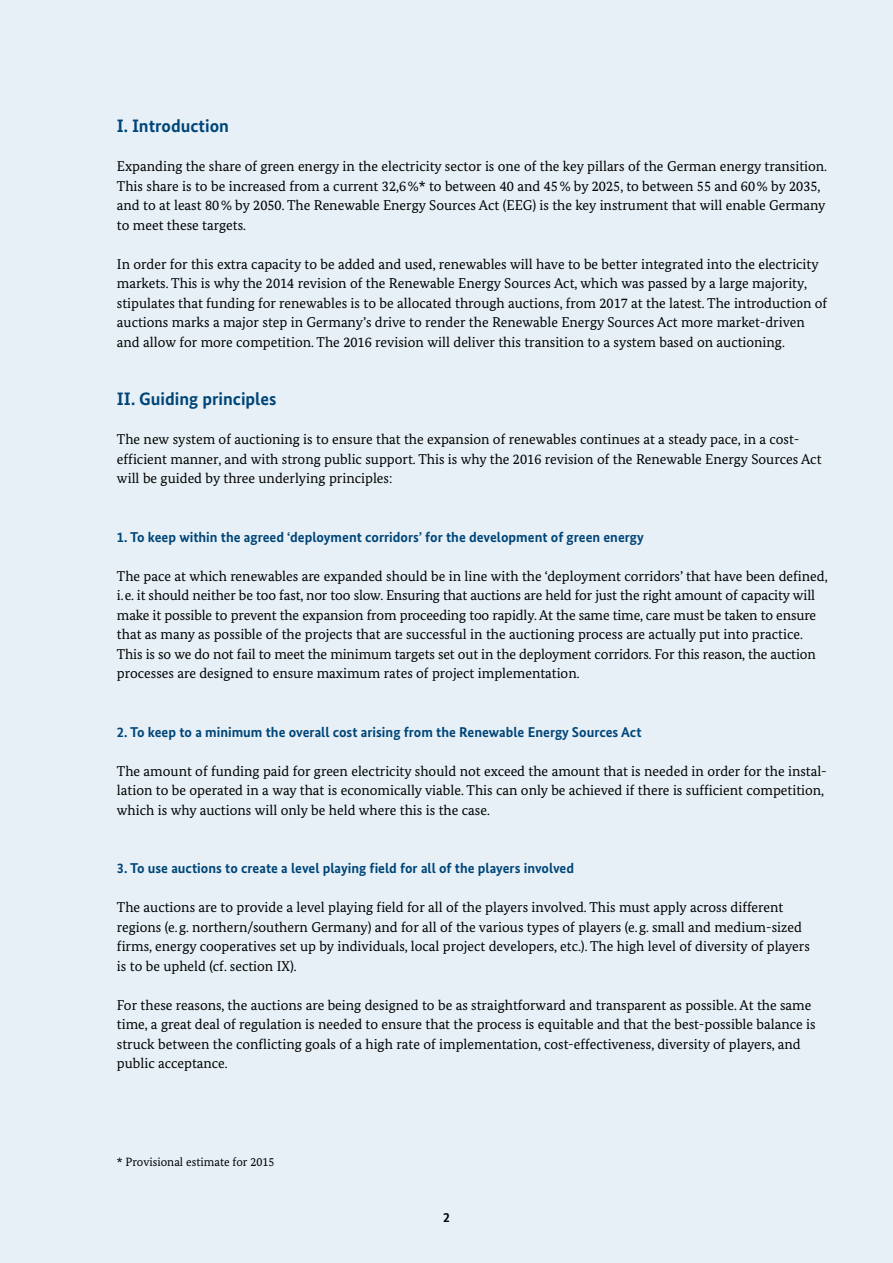
<style>
.page{position:relative;width:893px;height:1263px;background:#e6f0f6}
.page>*{position:absolute;margin:0;border:0;box-sizing:border-box;transform-origin:0 0}
.t1{font:700 18px "Bundes Sans";color:#004578}
.t2{font:14.25px/19.5px "Bundes Serif";color:#000}
.t3{font:700 14.25px "Bundes Sans";color:#004578}
.t4{font:700 13.5px "Bundes Sans";color:#000}
.t5{font:12px "Bundes Serif";color:#000}
</style>
<div class="page">
<h2 class="t1" style="left:117px;top:115px;width:114px">I. Introduction</h2>
<p class="t2" style="left:117px;top:156px;width:712px">Expanding the share of green energy in the electricity sector is one of the key pillars of the German energy transition.<br>This share is to be increased from a current 32,6%* to between 40 and 45% by 2025, to between 55 and 60% by 2035, and to at least 80% by 2050. The Renewable Energy Sources Act (EEG) is the key instrument that will enable Germany to meet these targets.</p>
<p class="t2" style="left:117px;top:254px;width:712px">In order for this extra capacity to be added and used, renewables will have to be better integrated into the electricity markets. This is why the 2014 revision of the Renewable Energy Sources Act, which was passed by a large majority, stipulates that funding for renewables is to be allocated through auctions, from 2017 at the latest. The introduction of auctions marks a major step in Germany’s drive to render the Renewable Energy Sources Act more market-driven and allow for more competition. The 2016 revision will deliver this transition to a system based on auctioning.</p>
<h2 class="t1" style="left:117px;top:388px;width:161px">II. Guiding principles</h2>
<p class="t2" style="left:117px;top:429px;width:706px">The new system of auctioning is to ensure that the expansion of renewables continues at a steady pace, in a cost&shy;efficient manner, and with strong public support. This is why the 2016 revision of the Renewable Energy Sources Act will be guided by three underlying principles:</p>
<h3 class="t3" style="left:117px;top:528px;width:528px">1. To keep within the agreed ‘deployment corridors’ for the development of green energy</h3>
<p class="t2" style="left:117px;top:566px;width:712px">The pace at which renewables are expanded should be in line with the ‘deployment corridors’ that have been defined, i.e. it should neither be too fast, nor too slow. Ensuring that auctions are held for just the right amount of capacity will make it possible to prevent the expansion from proceeding too rapidly. At the same time, care must be taken to ensure that as many as possible of the projects that are successful in the auctioning process are actually put into practice.<br>This is so we do not fail to meet the minimum targets set out in the deployment corridors. For this reason, the auction processes are designed to ensure maximum rates of project implementation.</p>
<h3 class="t3" style="left:117px;top:723px;width:526px">2. To keep to a minimum the overall cost arising from the Renewable Energy Sources Act</h3>
<p class="t2" style="left:117px;top:761px;width:711px">The amount of funding paid for green electricity should not exceed the amount that is needed in order for the instal&shy;lation to be operated in a way that is economically viable. This can only be achieved if there is sufficient competition, which is why auctions will only be held where this is the case.</p>
<h3 class="t3" style="left:117px;top:859px;width:459px">3. To use auctions to create a level playing field for all of the players involved</h3>
<p class="t2" style="left:117px;top:897px;width:694px">The auctions are to provide a level playing field for all of the players involved. This must apply across different regions (e.g. northern/southern Germany) and for all of the various types of players (e.g. small and medium-sized firms, energy cooperatives set up by individuals, local project developers, etc.). The high level of diversity of players is to be upheld (cf. section IX).</p>
<p class="t2" style="left:117px;top:995px;width:700px">For these reasons, the auctions are being designed to be as straightforward and transparent as possible. At the same time, a great deal of regulation is needed to ensure that the process is equitable and that the best-possible balance is struck between the conflicting goals of a high rate of implementation, cost-effectiveness, diversity of players, and public acceptance.</p>
<p class="t5" style="left:117px;top:1154px;width:159px">* Provisional estimate for 2015</p>
<p class="t4" style="left:443px;top:1209px;width:8px">2</p>
</div>
